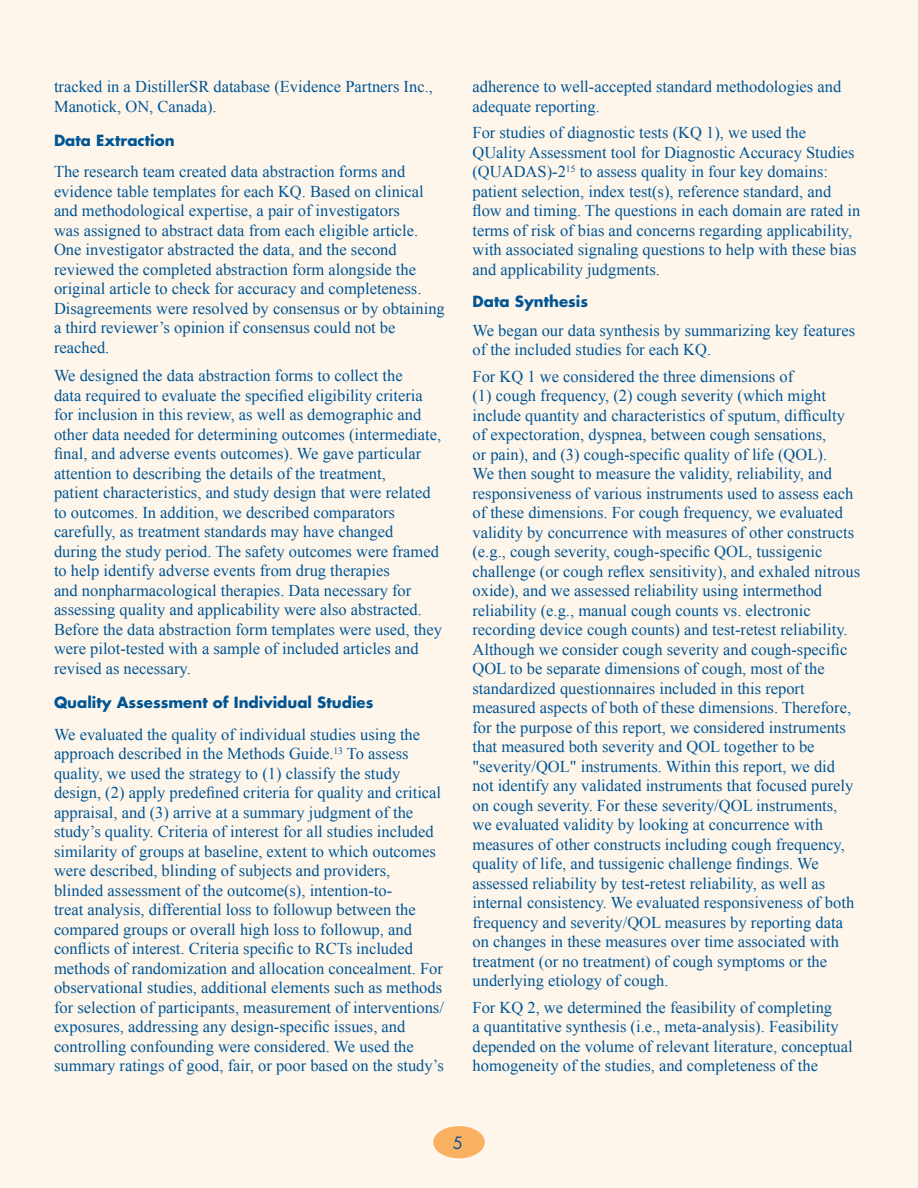
<style>
.page{position:relative;width:918px;height:1188px;background:#fef6eb}
.page>*{position:absolute;margin:0;border:0;box-sizing:border-box;transform-origin:0 0}
.Text{font:16.5px/19.5px "Times New Roman";color:#005595}
.t1{font:16.5px "Futura Std";color:#005595}
.Head_Level_2{font:700 15px "Futura Std";color:#005595}
</style>
<div class="page">
<div style="left:433px;top:1126px;width:52px;height:32px;background:#fab061;border-radius:50%"></div>
<p class="Text" style="left:54px;top:77px;width:380px">tracked in a DistillerSR database (Evidence Partners Inc.,<br>Manotick, ON, Canada).</p>
<p class="Head_Level_2" style="left:54px;top:131px;width:122px">Data Extraction</p>
<p class="Text" style="left:54px;top:162px;width:392px">The research team created data abstraction forms and evidence table templates for each KQ. Based on clinical and methodological expertise, a pair of investigators<br>was assigned to abstract data from each eligible article.<br>One investigator abstracted the data, and the second reviewed the completed abstraction form alongside the original article to check for accuracy and completeness.<br>Disagreements were resolved by consensus or by obtaining a third reviewer’s opinion if consensus could not be reached.</p>
<p class="Text" style="left:54px;top:366px;width:390px">We designed the data abstraction forms to collect the<br>data required to evaluate the specified eligibility criteria for inclusion in this review, as well as demographic and other data needed for determining outcomes (intermediate, final, and adverse events outcomes). We gave particular attention to describing the details of the treatment,<br>patient characteristics, and study design that were related to outcomes. In addition, we described comparators carefully, as treatment standards may have changed<br>during the study period. The safety outcomes were framed to help identify adverse events from drug therapies<br>and nonpharmacological therapies. Data necessary for assessing quality and applicability were also abstracted.<br>Before the data abstraction form templates were used, they were pilot-tested with a sample of included articles and revised as necessary.</p>
<p class="Head_Level_2" style="left:54px;top:693px;width:321px">Quality Assessment of Individual Studies</p>
<p class="Text" style="left:54px;top:724px;width:391px">We evaluated the quality of individual studies using the approach described in the Methods Guide.<sup>13</sup> To assess quality, we used the strategy to (1) classify the study design, (2) apply predefined criteria for quality and critical appraisal, and (3) arrive at a summary judgment of the study’s quality. Criteria of interest for all studies included similarity of groups at baseline, extent to which outcomes were described, blinding of subjects and providers,<br>blinded assessment of the outcome(s), intention-to-<br>treat analysis, differential loss to followup between the compared groups or overall high loss to followup, and conflicts of interest. Criteria specific to RCTs included methods of randomization and allocation concealment. For observational studies, additional elements such as methods for selection of participants, measurement of interventions/ exposures, addressing any design-specific issues, and controlling confounding were considered. We used the summary ratings of good, fair, or poor based on the study’s</p>
<p class="Text" style="left:472px;top:77px;width:370px">adherence to well-accepted standard methodologies and adequate reporting.</p>
<p class="Text" style="left:472px;top:123px;width:389px">For studies of diagnostic tests (KQ 1), we used the QUality Assessment tool for Diagnostic Accuracy Studies (QUADAS)-2<sup>15</sup> to assess quality in four key domains: patient selection, index test(s), reference standard, and flow and timing. The questions in each domain are rated in terms of risk of bias and concerns regarding applicability, with associated signaling questions to help with these bias and applicability judgments.</p>
<p class="Head_Level_2" style="left:472px;top:292px;width:117px">Data Synthesis</p>
<p class="Text" style="left:472px;top:320px;width:384px">We began our data synthesis by summarizing key features of the included studies for each KQ.</p>
<p class="Text" style="left:472px;top:366px;width:389px">For KQ 1 we considered the three dimensions of<br>(1) cough frequency, (2) cough severity (which might include quantity and characteristics of sputum, difficulty of expectoration, dyspnea, between cough sensations,<br>or pain), and (3) cough-specific quality of life (QOL).<br>We then sought to measure the validity, reliability, and responsiveness of various instruments used to assess each of these dimensions. For cough frequency, we evaluated validity by concurrence with measures of other constructs (e.g., cough severity, cough-specific QOL, tussigenic challenge (or cough reflex sensitivity), and exhaled nitrous oxide), and we assessed reliability using intermethod reliability (e.g., manual cough counts vs. electronic recording device cough counts) and test-retest reliability.<br>Although we consider cough severity and cough-specific QOL to be separate dimensions of cough, most of the standardized questionnaires included in this report measured aspects of both of these dimensions. Therefore, for the purpose of this report, we considered instruments that measured both severity and QOL together to be "severity/QOL" instruments. Within this report, we did not identify any validated instruments that focused purely on cough severity. For these severity/QOL instruments, we evaluated validity by looking at concurrence with measures of other constructs including cough frequency, quality of life, and tussigenic challenge findings. We assessed reliability by test-retest reliability, as well as internal consistency. We evaluated responsiveness of both frequency and severity/QOL measures by reporting data on changes in these measures over time associated with treatment (or no treatment) of cough symptoms or the underlying etiology of cough.</p>
<p class="Text" style="left:472px;top:997px;width:382px">For KQ 2, we determined the feasibility of completing<br>a quantitative synthesis (i.e., meta-analysis). Feasibility depended on the volume of relevant literature, conceptual homogeneity of the studies, and completeness of the</p>
<p class="t1" style="left:453px;top:1132px;width:12px">5</p>
</div>
